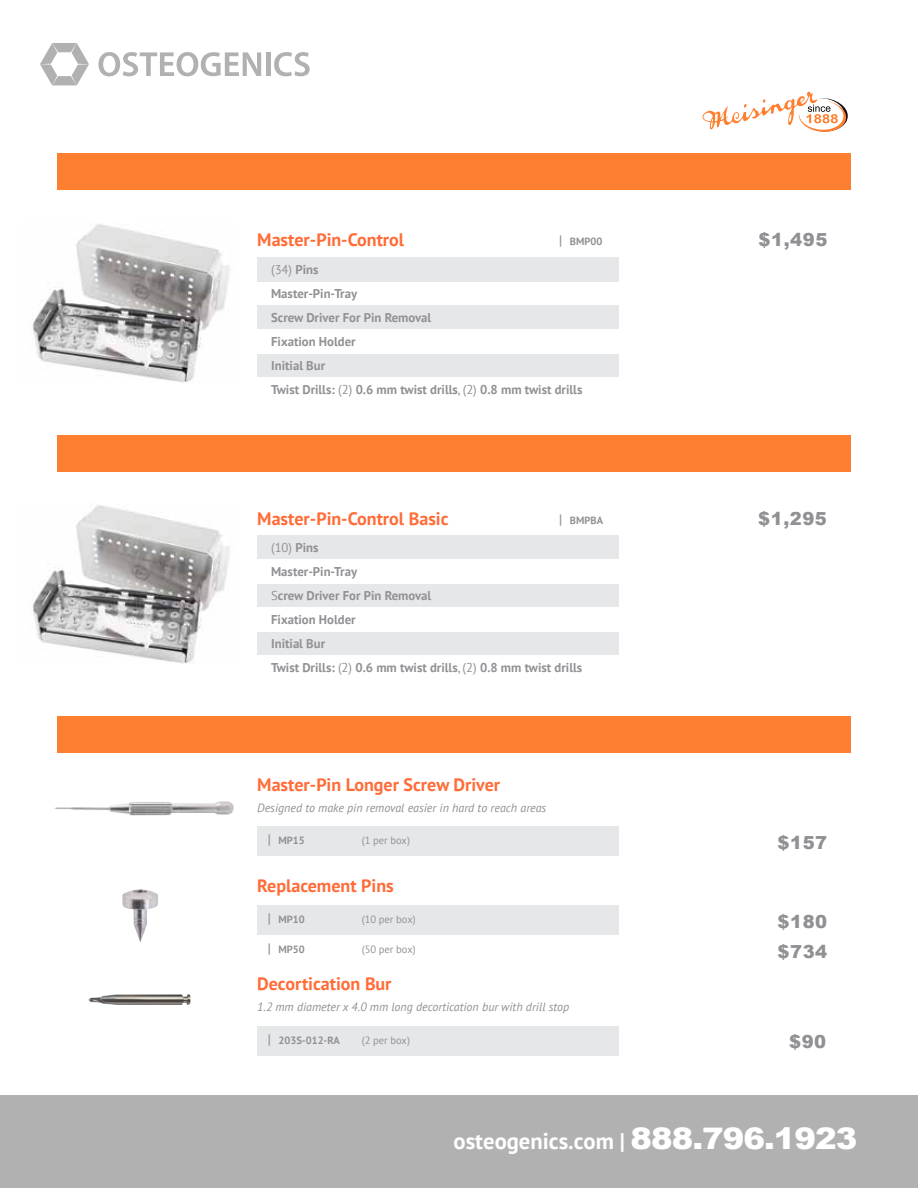
<style>
.page{position:relative;width:918px;height:1188px;background:#fff}
.page>*{position:absolute;margin:0;border:0;box-sizing:border-box;transform-origin:0 0}
.t1{font:700 22.65px "PT Sans";color:#fff}
.t2{font:700 18px "PT Sans";color:#ff6c37}
.t3{font:900 18px/30px "Arial";letter-spacing:.03em;color:#919195}
.t4{font:700 12.75px/24px "PT Sans";color:#919195}
.t5{font:italic 12px "PT Sans";color:#919195}
.t6{font:700 10.5px "PT Sans";color:#919195}
.t7{font:10.5px "PT Sans";color:#919195}
.s1{font-size:13.65px}
.s2{font-weight:400}
.s3{font-family:"Arial";font-weight:900;font-size:29.7px}
</style>
<div class="page">
<div style="left:0;top:1095px;width:918px;height:93px;background:#b1b1b1"></div>
<div style="left:57px;top:435px;width:794px;height:37px;background:#ff7f30"></div>
<div style="left:57px;top:716px;width:794px;height:37px;background:#ff7f30"></div>
<div style="left:57px;top:154px;width:794px;height:36px;background:#ff7f30"></div>
<img style="left:122px;top:890px;width:25px;height:52px">
<img style="left:32px;top:224px;width:198px;height:159px">
<img style="left:32px;top:505px;width:198px;height:159px">
<svg style="left:703px;top:91px;width:145px;height:41px"></svg>
<svg style="left:40px;top:43px;width:49px;height:42px"></svg>
<svg style="left:98px;top:52px;width:163px;height:24px"></svg>
<div style="left:266px;top:52px;width:5px;height:24px;background:#b1b1b1"></div>
<svg style="left:274px;top:52px;width:36px;height:24px"></svg>
<div style="left:257px;top:826px;width:362px;height:30px;background:#e6e7e8"></div>
<div style="left:257px;top:1026px;width:362px;height:29px;background:#e6e7e8"></div>
<div style="left:257px;top:905px;width:362px;height:30px;background:#e6e7e8"></div>
<div style="left:257px;top:257px;width:362px;height:24px;background:#e6e7e8"></div>
<div style="left:257px;top:306px;width:362px;height:24px;background:#e6e7e8"></div>
<div style="left:257px;top:354px;width:362px;height:24px;background:#e6e7e8"></div>
<div style="left:257px;top:536px;width:362px;height:24px;background:#e6e7e8"></div>
<div style="left:257px;top:584px;width:362px;height:24px;background:#e6e7e8"></div>
<div style="left:257px;top:632px;width:362px;height:24px;background:#e6e7e8"></div>
<img style="left:54px;top:801px;width:180px;height:15px">
<img style="left:88px;top:994px;width:102px;height:11px">
<h2 class="t2" style="left:257px;top:228px;width:148px">Master-Pin-Control</h2>
<p class="t6" style="left:560px;top:235px;width:44px"><span class="s1">|</span> BMP00</p>
<h2 class="t3" style="left:759px;top:224px;width:70px">$1,495</h2>
<p class="t4" style="left:271px;top:257px;width:313px"><span class="s2">(34)</span> Pins<br>Master-Pin-Tray<br>Screw Driver For Pin Removal<br>Fixation Holder<br>Initial Bur<br>Twist Drills: <span class="s2">(2)</span> 0.6 mm twist drills<span class="s2">, (2)</span> 0.8 mm twist drills</p>
<h2 class="t2" style="left:257px;top:507px;width:193px">Master-Pin-Control Basic</h2>
<p class="t6" style="left:560px;top:513px;width:45px"><span class="s1">|</span> BMPBA</p>
<h2 class="t3" style="left:758px;top:503px;width:70px">$1,295</h2>
<p class="t4" style="left:271px;top:535px;width:313px"><span class="s2">(10)</span> Pins<br>Master-Pin-Tray<br><span class="s2">S</span>crew Driver For Pin Removal<br>Fixation Holder<br>Initial Bur<br>Twist Drills: <span class="s2">(2)</span> 0.6 mm twist drills<span class="s2">, (2)</span> 0.8 mm twist drills</p>
<h2 class="t2" style="left:257px;top:773px;width:244px">Master-Pin Longer Screw Driver</h2>
<p class="t5" style="left:257px;top:800px;width:291px">Designed to make pin removal easier in hard to reach areas</p>
<p class="t6" style="left:268px;top:834px;width:38px"><span class="s1">|</span> MP15</p>
<p class="t7" style="left:362px;top:834px;width:50px">(1 per box)</p>
<h2 class="t2" style="left:257px;top:874px;width:138px">Replacement Pins</h2>
<p class="t6" style="left:268px;top:912px;width:38px"><span class="s1">|</span> MP10</p>
<p class="t7" style="left:362px;top:912px;width:55px">(10 per box)</p>
<p class="t6" style="left:268px;top:942px;width:38px"><span class="s1">|</span> MP50</p>
<p class="t7" style="left:362px;top:942px;width:55px">(50 per box)</p>
<h2 class="t2" style="left:257px;top:972px;width:136px">Decortication Bur</h2>
<p class="t5" style="left:257px;top:999px;width:314px">1.2 mm diameter x 4.0 mm long decortication bur with drill stop</p>
<p class="t6" style="left:268px;top:1033px;width:73px"><span class="s1">|</span> 203S-012-RA</p>
<p class="t7" style="left:362px;top:1033px;width:50px">(2 per box)</p>
<h2 class="t3" style="left:778px;top:827px;width:51px">$157</h2>
<h2 class="t3" style="left:778px;top:906px;width:51px">$180 $734</h2>
<h2 class="t3" style="left:789px;top:1026px;width:39px">$90</h2>
<h1 class="t1" style="left:454px;top:1126px;width:405px">osteogenics.com | <span class="s3">888.796.1923</span></h1>
</div>
